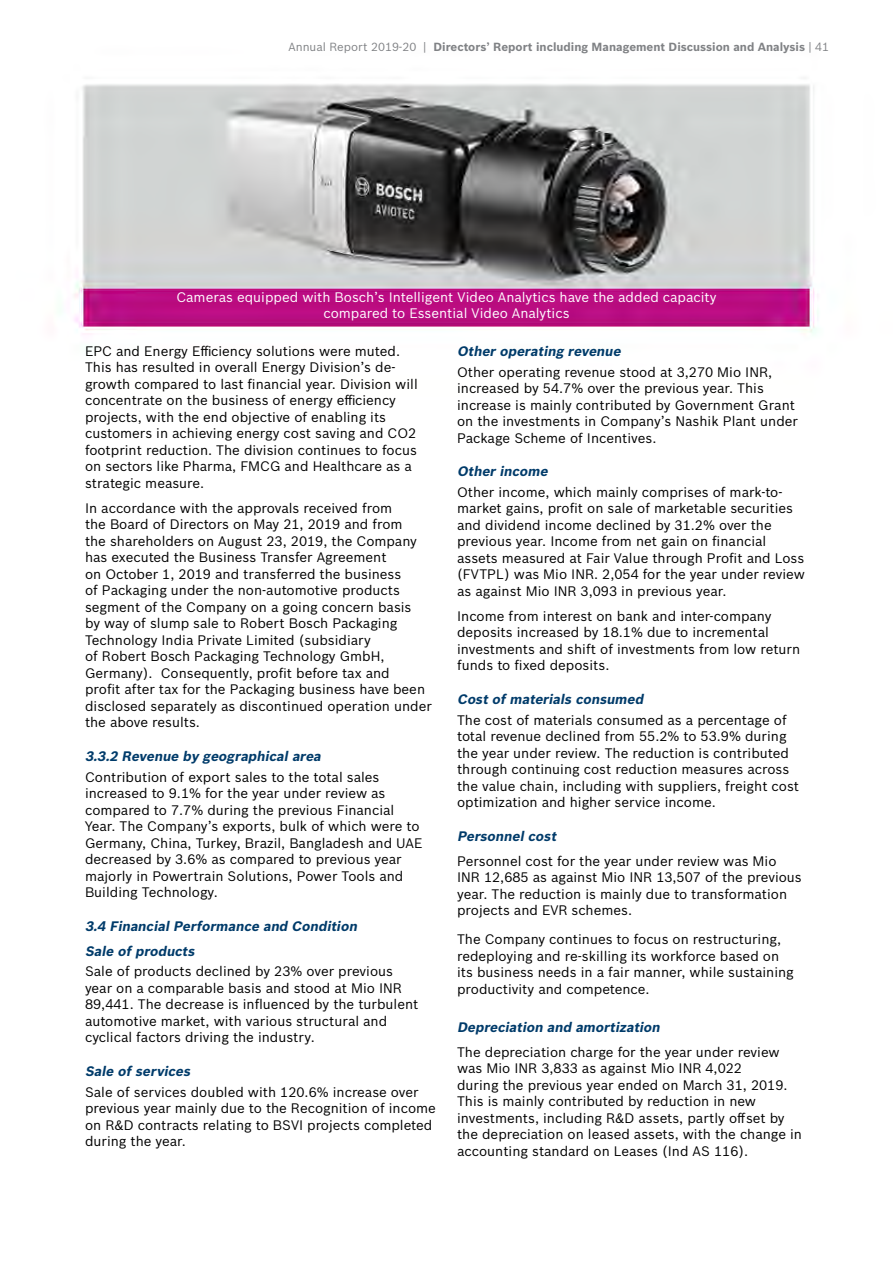
<style>
.page{position:relative;width:893px;height:1263px;background:#fff}
.page>*{position:absolute;margin:0;border:0;box-sizing:border-box;transform-origin:0 0}
.t1{font:13.5px/16.5px "Bosch Sans";color:#000}
.t2{font:italic 700 13.5px/25px "Bosch Sans";color:#003b6a}
.t3{font:13.5px/16.2px "Bosch Sans";color:#fff;text-align:center}
.t4{font:700 11.55px "Bosch Sans";color:#808285}
.s1{font-weight:400}
</style>
<div class="page">
<img style="left:74px;top:84px;width:744px;height:251px">
<p class="t4" style="left:288px;top:38px;width:542px"><span class="s1">Annual Report 2019-20 |</span> Directors’ Report including Management Discussion and Analysis <span class="s1">| 41</span></p>
<p class="t3" style="left:176px;top:288px;width:542px">Cameras equipped with Bosch’s Intelligent Video Analytics have the added capacity compared to Essential Video Analytics</p>
<p class="t1" style="left:85px;top:342px;width:334px">EPC and Energy Efficiency solutions were muted.<br>This has resulted in overall Energy Division’s de&shy;growth compared to last financial year. Division will concentrate on the business of energy efficiency projects, with the end objective of enabling its customers in achieving energy cost saving and CO2 footprint reduction. The division continues to focus on sectors like Pharma, FMCG and Healthcare as a strategic measure.</p>
<p class="t1" style="left:85px;top:499px;width:348px">In accordance with the approvals received from<br>the Board of Directors on May 21, 2019 and from<br>the shareholders on August 23, 2019, the Company has executed the Business Transfer Agreement<br>on October 1, 2019 and transferred the business<br>of Packaging under the non-automotive products segment of the Company on a going concern basis<br>by way of slump sale to Robert Bosch Packaging Technology India Private Limited (subsidiary<br>of Robert Bosch Packaging Technology GmbH, Germany). Consequently, profit before tax and<br>profit after tax for the Packaging business have been disclosed separately as discontinued operation under the above results.</p>
<p class="t2" style="left:85px;top:743px;width:241px">3.3.2 Revenue by geographicalarea</p>
<p class="t1" style="left:85px;top:767px;width:339px">Contribution of export sales to the total sales increased to 9.1% for the year under review as compared to 7.7% during the previous Financial Year. The Company’s exports, bulk of which were to Germany, China, Turkey, Brazil, Bangladesh and UAE decreased by 3.6% as compared to previous year majorly in Powertrain Solutions, Power Tools and Building Technology.</p>
<p class="t2" style="left:85px;top:912px;width:277px">3.4 FinancialPerformance and Condition<br>Sale ofproducts</p>
<p class="t1" style="left:85px;top:962px;width:335px">Sale of products declined by 23% over previous year on a comparable basis and stood at Mio INR 89,441. The decrease is influenced by the turbulent automotive market, with various structural and cyclical factors driving the industry.</p>
<p class="t2" style="left:85px;top:1058px;width:110px">Sale ofservices</p>
<p class="t1" style="left:85px;top:1082px;width:352px">Sale of services doubled with 120.6% increase over previous year mainly due to the Recognition of income on R&amp;D contracts relating to BSVI projects completed during the year.</p>
<p class="t2" style="left:457px;top:338px;width:168px">Otheroperating revenue</p>
<p class="t1" style="left:457px;top:362px;width:342px">Other operating revenue stood at 3,270 Mio INR, increased by 54.7% over the previous year. This increase is mainly contributed by Government Grant on the investments in Company’s Nashik Plant under Package Scheme of Incentives.</p>
<p class="t2" style="left:457px;top:458px;width:95px">Otherincome</p>
<p class="t1" style="left:457px;top:483px;width:349px">Other income, which mainly comprises of mark-to&shy;market gains, profit on sale of marketable securities and dividend income declined by 31.2% over the previous year. Income from net gain on financial assets measured at Fair Value through Profit and Loss (FVTPL) was Mio INR. 2,054 for the year under review as against Mio INR 3,093 in previous year.</p>
<p class="t1" style="left:457px;top:607px;width:345px">Income from interest on bank and inter-company deposits increased by 18.1% due to incremental investments and shift of investments from low return funds to fixed deposits.</p>
<p class="t2" style="left:457px;top:686px;width:191px">Costofmaterials consumed</p>
<p class="t1" style="left:457px;top:710px;width:344px">The cost of materials consumed as a percentage of total revenue declined from 55.2% to 53.9% during the year under review. The reduction is contributed through continuing cost reduction measures across the value chain, including with suppliers, freight cost optimization and higher service income.</p>
<p class="t2" style="left:457px;top:822px;width:104px">Personnelcost</p>
<p class="t1" style="left:457px;top:851px;width:346px">Personnel cost for the year under review was Mio INR 12,685 as against Mio INR 13,507 of the previous year. The reduction is mainly due to transformation projects and EVR schemes.</p>
<p class="t1" style="left:457px;top:930px;width:338px">The Company continues to focus on restructuring, redeploying and re-skilling its workforce based on its business needs in a fair manner, while sustaining productivity and competence.</p>
<p class="t2" style="left:457px;top:1013px;width:208px">Depreciation and amortization</p>
<p class="t1" style="left:457px;top:1043px;width:346px">The depreciation charge for the year under review was Mio INR 3,833 as against Mio INR 4,022<br>during the previous year ended on March 31, 2019.<br>This is mainly contributed by reduction in new investments, including R&amp;D assets, partly offset by the depreciation on leased assets, with the change in accounting standard on Leases (Ind AS 116).</p>
</div>
